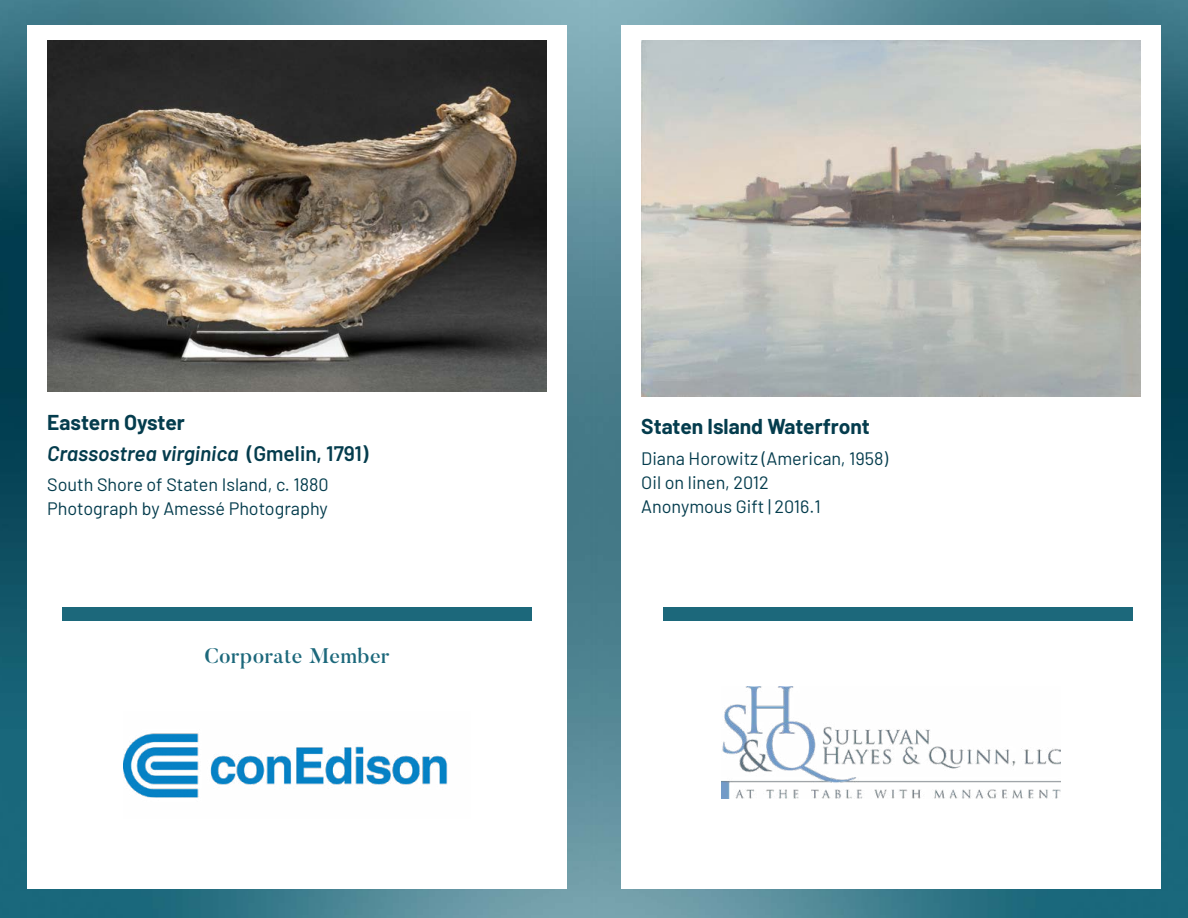
<style>
.page{position:relative;width:1188px;height:918px;background:#fff}
.page>*{position:absolute;margin:0;border:0;box-sizing:border-box;transform-origin:0 0}
.t1{font:italic 600 21px/30.8px "Barlow";color:#043c4d}
.t2{font:700 21px "Barlow";color:#043c4d}
.t3{font:500 21px "Butler";letter-spacing:.025em;color:#1c687b}
.t4{font:18px/24px "Barlow";color:#043c4d}
.s1{font-weight:700;font-style:normal}
.s2{font-style:normal}
</style>
<div class="page">
<img style="left:0;top:0;width:1188px;height:918px">
<div style="left:27px;top:25px;width:540px;height:864px;background:#fff"></div>
<div style="left:621px;top:25px;width:540px;height:864px;background:#fff"></div>
<div style="left:62px;top:608px;width:470px;height:13px;background:#1c687b"></div>
<div style="left:663px;top:608px;width:470px;height:13px;background:#1c687b"></div>
<img style="left:47px;top:40px;width:500px;height:351px">
<img style="left:124px;top:733px;width:324px;height:65px">
<img style="left:641px;top:40px;width:500px;height:357px">
<img style="left:721px;top:687px;width:340px;height:111px">
<p class="t1" style="left:47px;top:405px;width:323px"><span class="s1">Eastern Oyster<br></span>Crassostrea virginica <span class="s2">(Gmelin, 1791)</span></p>
<p class="t4" style="left:47px;top:472px;width:283px">South Shore of Staten Island, c. 1880<br>Photograph by Amessé Photography</p>
<p class="t3" style="left:204px;top:642px;width:187px">Corporate Member</p>
<p class="t2" style="left:641px;top:411px;width:230px">Staten Island Waterfront</p>
<p class="t4" style="left:641px;top:445px;width:248px">Diana Horowitz (American, 1958)<br>Oil on linen, 2012<br>Anonymous Gift | 2016.1</p>
</div>
